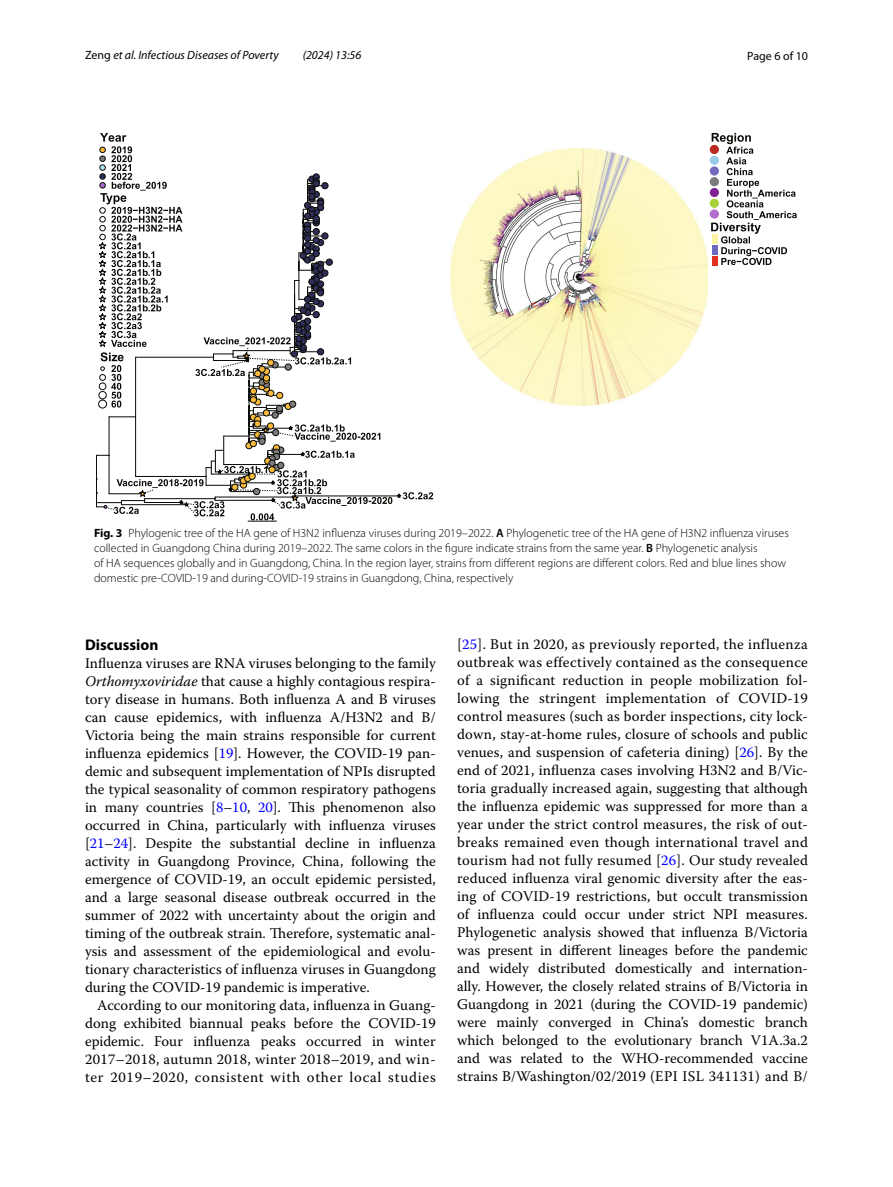
<style>
.page{position:relative;width:893px;height:1187px;background:#fff}
.page>*{position:absolute;margin:0;border:0;box-sizing:border-box;transform-origin:0 0}
.t1{font:700 15.45px "Myriad Pro";color:#000}
.t2{font:14.7px/18px "Warnock Pro";letter-spacing:.005em;color:#000;text-align:justify}
.t3{font:300 12px/15px "Myriad Pro";color:#000}
.t4{font:italic 12px "Myriad Pro";color:#000}
.t5{font:12px "Myriad Pro";color:#000}
.s1{font-style:normal}
.s2{font-weight:700}
.s3{font-weight:600}
.s4{font-style:italic}
.s5{color:#00f}
</style>
<div class="page">
<img style="left:451px;top:148px;width:257px;height:257px">
<svg style="left:96px;top:133px;width:337px;height:389px"></svg>
<div style="left:710px;top:156px;width:9px;height:8px;background:#98cbe9;border:1px solid #98cbe9;border-radius:50%"></div>
<div style="left:710px;top:167px;width:9px;height:8px;background:#726bbf;border:1px solid #726bbf;border-radius:50%"></div>
<div style="left:710px;top:210px;width:9px;height:8px;background:#b36bcd;border:1px solid #b36bcd;border-radius:50%"></div>
<svg style="left:711px;top:133px;width:86px;height:132px"></svg>
<p class="t4" style="left:85px;top:48px;width:195px"><span class="s1">Zeng</span> et al. Infectious Diseases of Poverty</p>
<p class="t4" style="left:303px;top:48px;width:60px">(2024) 13:56</p>
<p class="t5" style="left:747px;top:48px;width:62px">Page 6 of 10</p>
<p class="t3" style="left:94px;top:525px;width:696px"><span class="s2">Fig. 3</span> Phylogenic tree of the HA gene of H3N2 influenza viruses during 2019–2022. <span class="s3">A</span> Phylogenetic tree of the HA gene of H3N2 influenza viruses collected in Guangdong China during 2019–2022. The same colors in the figure indicate strains from the same year. <span class="s3">B</span> Phylogenetic analysis<br>of HA sequences globally and in Guangdong, China. In the region layer, strains from different regions are different colors. Red and blue lines show domestic pre-COVID-19 and during-COVID-19 strains in Guangdong, China, respectively</p>
<p class="t1" style="left:85px;top:634px;width:75px">Discussion</p>
<p class="t2" style="left:85px;top:653px;width:352px">Influenza viruses are RNA viruses belonging to the family <span class="s4">Orthomyxoviridae</span> that cause a highly contagious respira&shy;tory disease in humans. Both influenza A and B viruses can cause epidemics, with influenza A/H3N2 and B/ Victoria being the main strains responsible for current influenza epidemics [<span class="s5">19</span>]. However, the COVID-19 pan&shy;demic and subsequent implementation of NPIs disrupted the typical seasonality of common respiratory pathogens in many countries [<span class="s5">8</span>–<span class="s5">10</span>, <span class="s5">20</span>]. This phenomenon also occurred in China, particularly with influenza viruses [<span class="s5">21</span>–<span class="s5">24</span>]. Despite the substantial decline in influenza activity in Guangdong Province, China, following the emergence of COVID-19, an occult epidemic persisted, and a large seasonal disease outbreak occurred in the summer of 2022 with uncertainty about the origin and timing of the outbreak strain. Therefore, systematic anal&shy;ysis and assessment of the epidemiological and evolu&shy;tionary characteristics of influenza viruses in Guangdong during the COVID-19 pandemic is imperative.</p>
<p class="t2" style="left:85px;top:995px;width:352px;text-indent:12px">According to our monitoring data, influenza in Guang&shy;dong exhibited biannual peaks before the COVID-19 epidemic. Four influenza peaks occurred in winter 2017–2018, autumn 2018, winter 2018–2019, and win&shy;ter 2019–2020, consistent with other local studies</p>
<p class="t2" style="left:457px;top:635px;width:352px">[<span class="s5">25</span>]. But in 2020, as previously reported, the influenza outbreak was effectively contained as the consequence of a significant reduction in people mobilization fol&shy;lowing the stringent implementation of COVID-19 control measures (such as border inspections, city lock&shy;down, stay-at-home rules, closure of schools and public venues, and suspension of cafeteria dining) [<span class="s5">26</span>]. By the end of 2021, influenza cases involving H3N2 and B/Vic&shy;toria gradually increased again, suggesting that although the influenza epidemic was suppressed for more than a year under the strict control measures, the risk of out&shy;breaks remained even though international travel and tourism had not fully resumed [<span class="s5">26</span>]. Our study revealed reduced influenza viral genomic diversity after the eas&shy;ing of COVID-19 restrictions, but occult transmission of influenza could occur under strict NPI measures.<br>Phylogenetic analysis showed that influenza B/Victoria was present in different lineages before the pandemic and widely distributed domestically and internation&shy;ally. However, the closely related strains of B/Victoria in Guangdong in 2021 (during the COVID-19 pandemic) were mainly converged in China’s domestic branch which belonged to the evolutionary branch V1A.3a.2 and was related to the WHO-recommended vaccine strains B/Washington/02/2019 (EPI ISL 341131) and B/</p>
</div>
